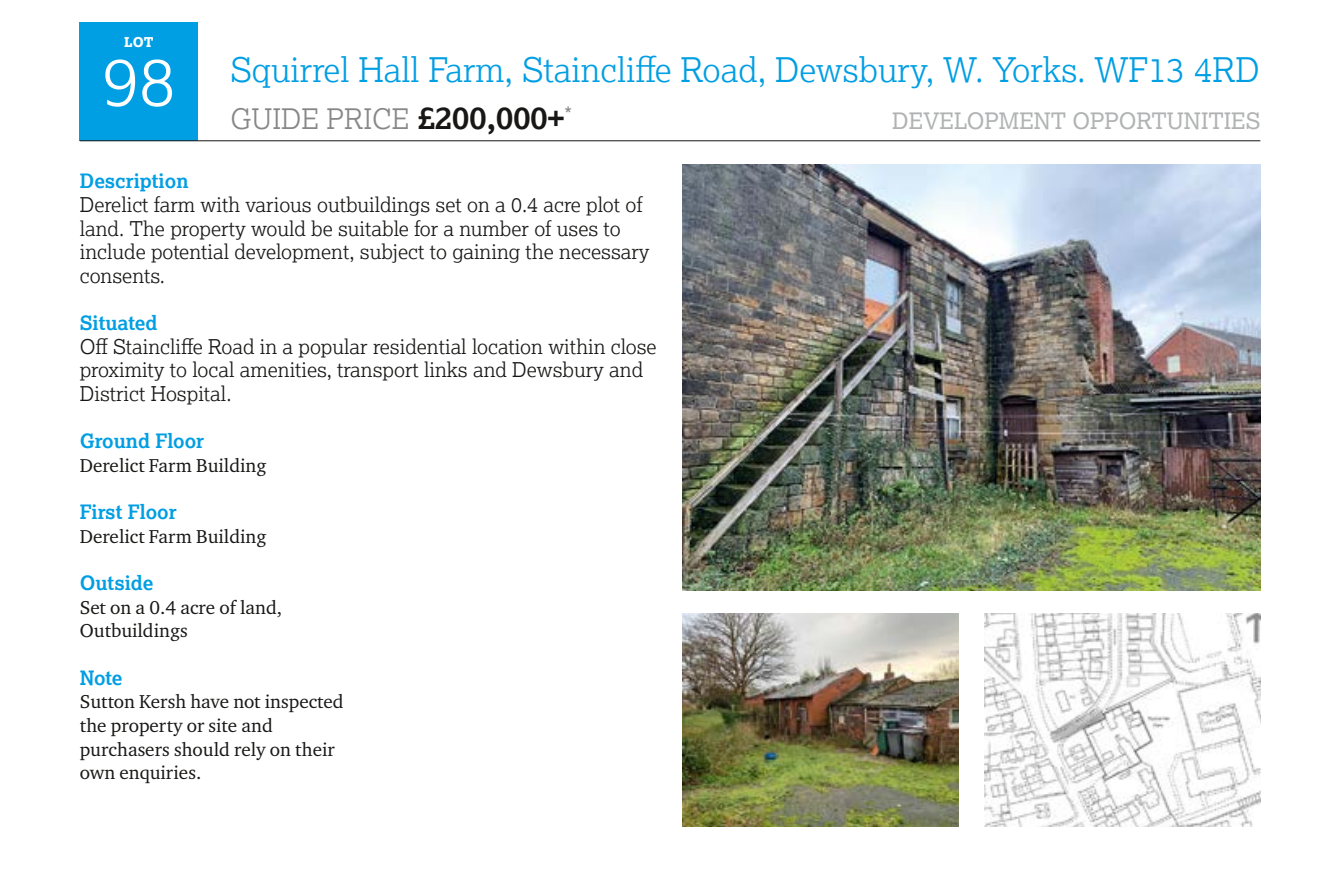
<style>
.page{position:relative;width:1338px;height:890px;background:#fff}
.page>*{position:absolute;margin:0;border:0;box-sizing:border-box;transform-origin:0 0}
.t1{font:300 67.5px "Lexia";color:#fff}
.t2{font:300 33.75px "Lexia";color:#009ee3}
.t3{font:300 28.12px "Lexia";color:#868786}
.t4{font:22.5px "Lexia";color:#b1b2b3}
.t5{font:300 20.25px/23.6px "Lexia";color:#181716}
.t6{font:700 19.8px "Lexia";color:#009ee3}
.t7{font:19.12px/23.6px "Charter ITC Pro";color:#181716}
.t8{font:800 13.5px "Lexia";color:#fff}
.s1{font-weight:700;font-size:31.5px;color:#181716}
</style>
<div class="page">
<div style="left:80px;top:23px;width:118px;height:118px;background:#009ee3"></div>
<hr style="left:80px;top:140px;width:1180px;height:1px;background:#181716">
<img style="left:682px;top:613px;width:276px;height:213px">
<img style="left:984px;top:613px;width:276px;height:213px">
<img style="left:682px;top:165px;width:578px;height:425px">
<p class="t8" style="left:124px;top:33px;width:31px">LOT</p>
<h1 class="t1" style="left:102px;top:39px;width:75px">98</h1>
<h2 class="t2" style="left:230px;top:48px;width:1030px">Squirrel Hall Farm, Staincliffe Road, Dewsbury, W. Yorks. WF13 4RD</h2>
<h3 class="t3" style="left:230px;top:101px;width:343px">GUIDE PRICE <span class="s1">£200,000+</span><sup>*</sup></h3>
<p class="t4" style="left:892px;top:107px;width:369px">DEVELOPMENT OPPORTUNITIES</p>
<p class="t6" style="left:80px;top:169px;width:110px">Description</p>
<p class="t5" style="left:80px;top:192px;width:571px">Derelict farm with various outbuildings set on a 0.4 acre plot of land. The property would be suitable for a number of uses to include potential development, subject to gaining the necessary consents.</p>
<p class="t6" style="left:80px;top:310px;width:79px">Situated</p>
<p class="t5" style="left:80px;top:334px;width:578px">Off Staincliffe Road in a popular residential location within close proximity to local amenities, transport links and Dewsbury and<br>District Hospital.</p>
<p class="t6" style="left:80px;top:428px;width:126px">Ground Floor</p>
<p class="t7" style="left:80px;top:453px;width:188px">Derelict Farm Building</p>
<p class="t6" style="left:80px;top:499px;width:98px">First Floor</p>
<p class="t7" style="left:80px;top:524px;width:188px">Derelict Farm Building</p>
<p class="t6" style="left:80px;top:570px;width:75px">Outside</p>
<p class="t7" style="left:80px;top:595px;width:204px">Set on a 0.4 acre of land,<br>Outbuildings</p>
<p class="t6" style="left:80px;top:665px;width:44px">Note</p>
<p class="t7" style="left:80px;top:689px;width:265px">Sutton Kersh have not inspected the property or site and purchasers should rely on their own enquiries.</p>
</div>
